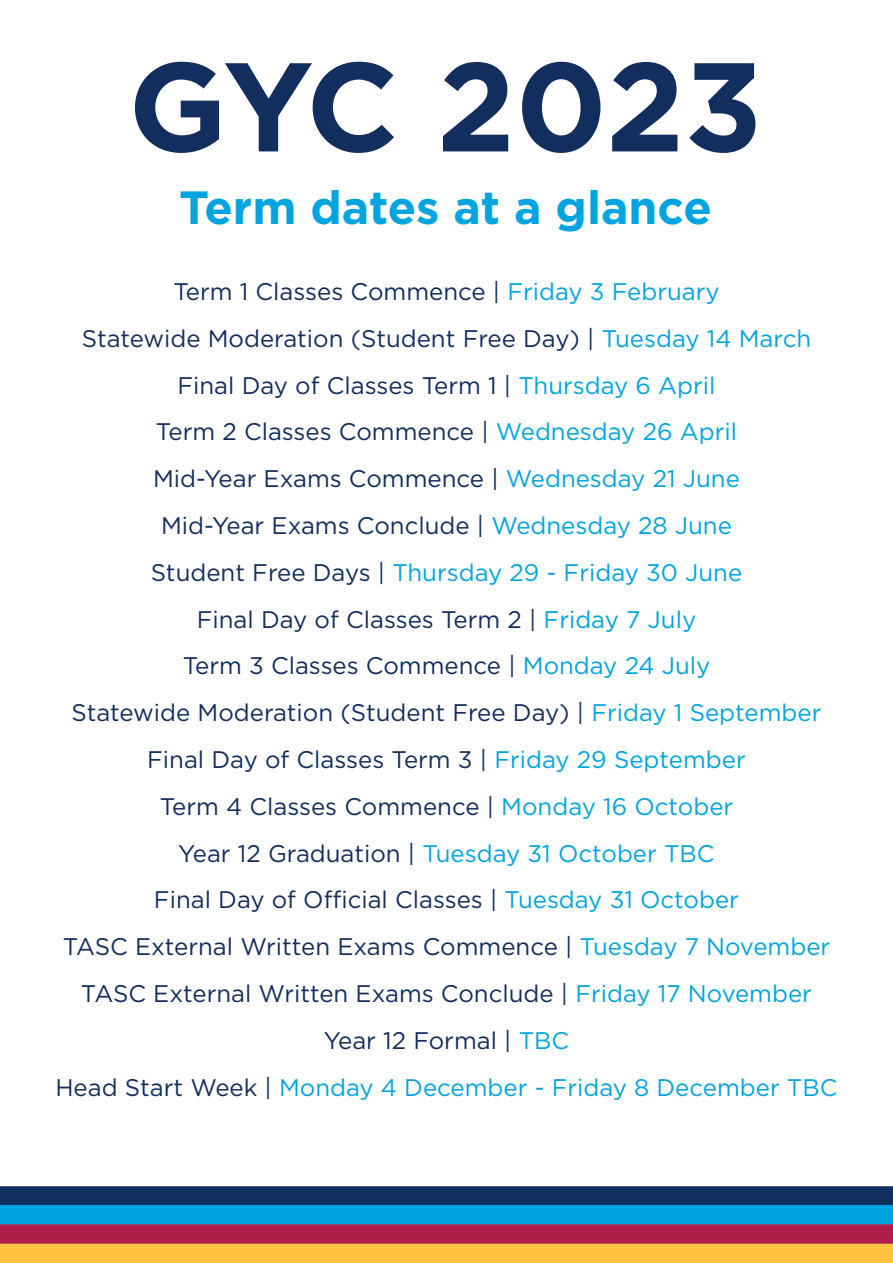
<style>
.page{position:relative;width:893px;height:1263px;background:#fff}
.page>*{position:absolute;margin:0;border:0;box-sizing:border-box;transform-origin:0 0}
.t1{font:700 126px "Gotham";letter-spacing:-.01em;color:#122e5e}
.t2{font:700 46.5px "Gotham";color:#00a4e0}
.t3{font:24px "Gotham";color:#122e5e}
.t4{font:24px "Gotham";color:#00a4e0}
.s1{color:#00a4e0}
.s2{color:#122e5e}
</style>
<div class="page">
<img style="left:0;top:1186px;width:893px;height:77px">
<p class="t1" style="left:128px;top:23px;width:636px">GYC 2023</p>
<p class="t2" style="left:179px;top:176px;width:534px">Term dates at a glance</p>
<p class="t3" style="left:173px;top:276px;width:548px">Term 1 Classes Commence | <span class="s1">Friday 3 February</span></p>
<p class="t3" style="left:82px;top:323px;width:731px">Statewide Moderation (Student Free Day) | <span class="s1">Tuesday 14 March</span></p>
<p class="t3" style="left:177px;top:370px;width:540px">Final Day of Classes Term 1 | <span class="s1">Thursday 6 April</span></p>
<p class="t3" style="left:156px;top:416px;width:582px">Term 2 Classes Commence | <span class="s1">Wednesday 26 April</span></p>
<p class="t3" style="left:153px;top:463px;width:588px">Mid-Year Exams Commence | <span class="s1">Wednesday 21 June</span></p>
<p class="t3" style="left:161px;top:510px;width:572px">Mid-Year Exams Conclude | <span class="s1">Wednesday 28 June</span></p>
<p class="t4" style="left:151px;top:557px;width:593px"><span class="s2">Student Free Days |</span> Thursday 29 - Friday 30 June</p>
<p class="t3" style="left:197px;top:604px;width:501px">Final Day of Classes Term 2 | <span class="s1">Friday 7 July</span></p>
<p class="t3" style="left:183px;top:650px;width:529px">Term 3 Classes Commence | <span class="s1">Monday 24 July</span></p>
<p class="t3" style="left:72px;top:697px;width:751px">Statewide Moderation (Student Free Day) | <span class="s1">Friday 1 September</span></p>
<p class="t3" style="left:147px;top:744px;width:600px">Final Day of Classes Term 3 | <span class="s1">Friday 29 September</span></p>
<p class="t3" style="left:160px;top:791px;width:575px">Term 4 Classes Commence | <span class="s1">Monday 16 October</span></p>
<p class="t4" style="left:178px;top:838px;width:538px"><span class="s2">Year 12 Graduation |</span> Tuesday 31 October TBC</p>
<p class="t3" style="left:154px;top:884px;width:586px">Final Day of Official Classes | <span class="s1">Tuesday 31 October</span></p>
<p class="t3" style="left:63px;top:931px;width:769px">TASC External Written Exams Commence | <span class="s1">Tuesday 7 November</span></p>
<p class="t3" style="left:81px;top:978px;width:732px">TASC External Written Exams Conclude | <span class="s1">Friday 17 November</span></p>
<p class="t3" style="left:324px;top:1025px;width:247px">Year 12 Formal | <span class="s1">TBC</span></p>
<p class="t4" style="left:55px;top:1072px;width:784px"><span class="s2">Head Start Week |</span> Monday 4 December - Friday 8 December TBC</p>
</div>
